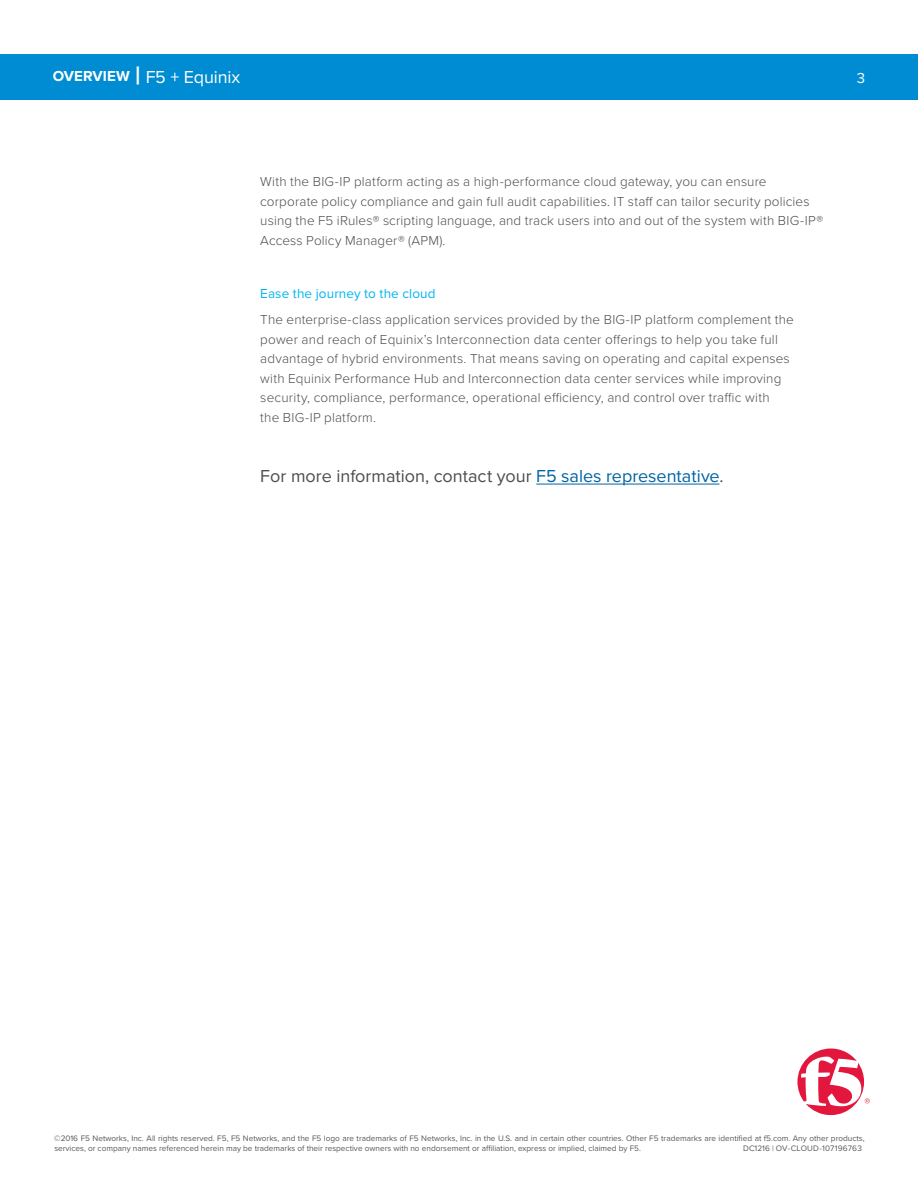
<style>
.page{position:relative;width:918px;height:1188px;background:#fff}
.page>*{position:absolute;margin:0;border:0;box-sizing:border-box;transform-origin:0 0}
.t1{font:18px "Proxima Nova";color:#4d4d4f}
.t2{font:18px "Proxima Nova";letter-spacing:-.005em;color:#fff}
.t3{font:15px "Proxima Nova";color:#fff}
.t4{font:300 13.5px/19.5px "Proxima Nova";letter-spacing:.01em;color:#4d4d4f}
.t5{font:13.5px "Proxima Nova";letter-spacing:.01em;color:#00b6f1}
.t6{font:8.25px/10.5px "Proxima Nova";color:#58595b}
.s1{font-weight:700;font-size:15px}
.s2{font-weight:700;font-size:25.5px}
.s3{color:#0064a4}
</style>
<div class="page">
<svg style="left:797px;top:1048px;width:73px;height:67px"></svg>
<div style="left:0;top:54px;width:918px;height:45px;background:#008cd2"></div>
<hr style="left:536px;top:484px;width:183px;height:1px;background:#0064a4">
<h1 class="t2" style="left:53px;top:66px;width:189px"><span class="s1">OVERVIEW</span> <span class="s2">|</span> F5 + Equinix</h1>
<p class="t3" style="left:857px;top:69px;width:10px">3</p>
<p class="t4" style="left:260px;top:172px;width:564px">With the BIG-IP platform acting as a high-performance cloud gateway, you can ensure corporate policy compliance and gain full audit capabilities. IT staff can tailor security policies using the F5 iRules® scripting language, and track users into and out of the system with BIG-IP® Access Policy Manager® (APM).</p>
<p class="t5" style="left:260px;top:285px;width:177px">Ease the journey to the cloud</p>
<p class="t4" style="left:260px;top:310px;width:535px">The enterprise-class application services provided by the BIG-IP platform complement the power and reach of Equinix’s Interconnection data center offerings to help you take full advantage of hybrid environments. That means saving on operating and capital expenses with Equinix Performance Hub and Interconnection data center services while improving security, compliance, performance, operational efficiency, and control over traffic with<br>the BIG-IP platform.</p>
<h1 class="t1" style="left:260px;top:465px;width:465px">For more information, contact your <span class="s3">F5 sales representative</span>.</h1>
<p class="t6" style="left:54px;top:1133px;width:812px">©2016 F5 Networks, Inc. All rights reserved. F5, F5 Networks, and the F5 logo are trademarks of F5 Networks, Inc. in the U.S. and in certain other countries. Other F5 trademarks are identified at f5.com. Any other products, services, or company names referenced herein may be trademarks of their respective owners with no endorsement or affiliation, express or implied, claimed by F5.</p>
<p class="t6" style="left:743px;top:1143px;width:120px">DC1216 | OV-CLOUD-107196763</p>
</div>
